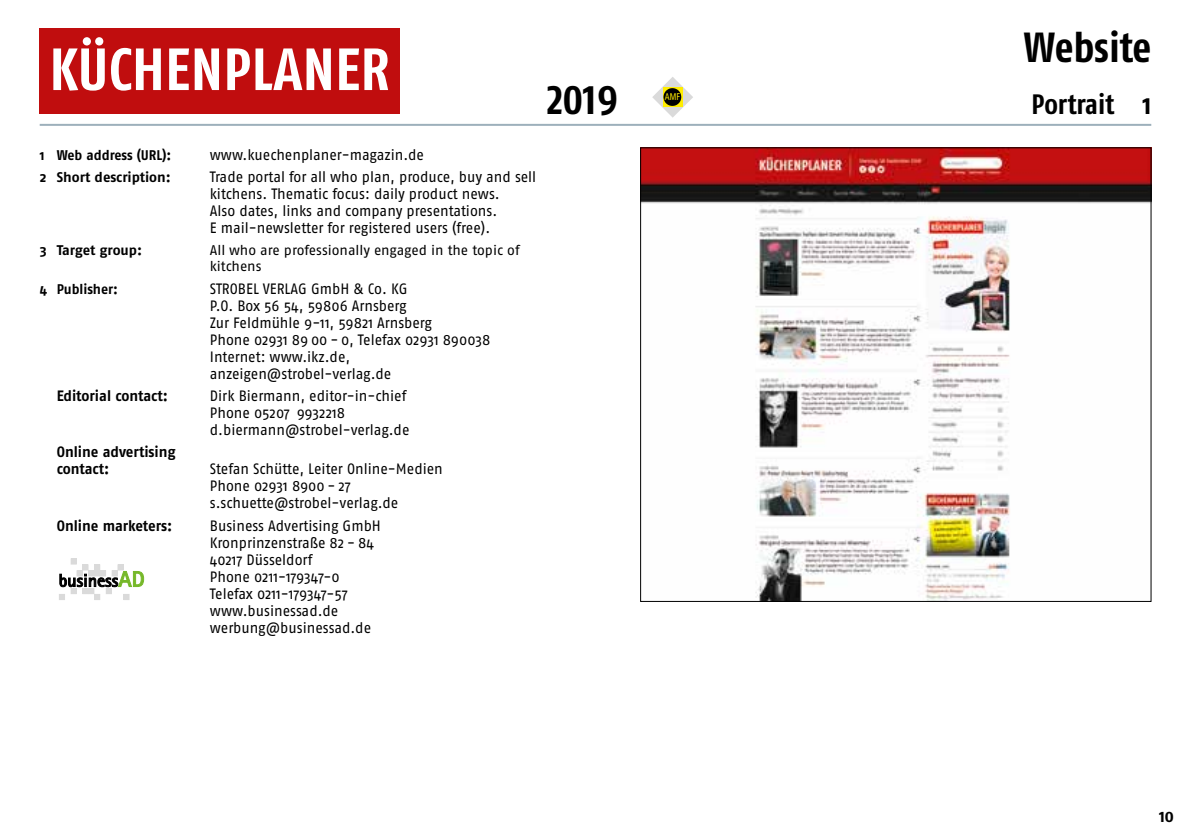
<style>
.page{position:relative;width:1191px;height:840px;background:#fff}
.page>*{position:absolute;margin:0;border:0;box-sizing:border-box;transform-origin:0 0}
.t1{font:700 condensed 42px "Fago OT";letter-spacing:-.005em;color:#000}
.t2{font:700 condensed 28px "Fago OT";color:#000}
.t3{font:700 condensed 18px "Fago OT";color:#000}
.t4{font:15px/17px "Fago OT";color:#000;scale:.95 1}
.t5{font:700 15px/17px "Fago OT";letter-spacing:-.005em;color:#000;scale:.95 1}
.t6{font:14px/16px "Fago OT";color:#000}
.t7{font:700 14px "Fago OT";letter-spacing:-.005em;color:#000}
.t8{font:700 14px "Fago OT";letter-spacing:-.005em;color:#000;scale:.95 1}
.t9{font:condensed 9.6px "Frutiger";color:#ffed00;scale:.88 1}
</style>
<div class="page">
<hr style="left:40px;top:124px;width:1111px;height:2px;background:#9db0bb">
<div style="left:40px;top:28px;width:360px;height:85px;background:#c00d0e"></div>
<svg style="left:53px;top:37px;width:335px;height:54px"></svg>
<svg style="left:652px;top:77px;width:41px;height:41px"></svg>
<svg style="left:59px;top:558px;width:85px;height:41px"></svg>
<img style="left:642px;top:149px;width:507px;height:450px">
<h1 class="t1" style="left:547px;top:73px;width:73px">2019</h1>
<p class="t9" style="left:665px;top:91px;width:19px">AMF</p>
<p class="t8" style="left:40px;top:146px;width:140px">1 Web address (URL):</p>
<p class="t4" style="left:210px;top:146px;width:227px">www.kuechenplaner-magazin.de</p>
<p class="t7" style="left:40px;top:169px;width:133px">2 Short description:</p>
<p class="t4" style="left:210px;top:168px;width:345px">Trade portal for all who plan, produce, buy and sell kitchens. Thematic focus: daily product news.<br>Also dates, links and company presentations.<br>E mail-newsletter for registered users (free).</p>
<p class="t7" style="left:40px;top:241px;width:104px">3 Target group:</p>
<p class="t6" style="left:210px;top:242px;width:311px">All who are professionally engaged in the topic of kitchens</p>
<p class="t8" style="left:40px;top:280px;width:84px">4 Publisher:</p>
<p class="t4" style="left:210px;top:280px;width:297px">STROBEL VERLAG GmbH &amp; Co. KG<br>P.O. Box 56 54, 59806 Arnsberg<br>Zur Feldmühle 9-11, 59821 Arnsberg<br>Phone 02931 89 00 - 0, Telefax 02931 890038<br>Internet: www.ikz.de, anzeigen@strobel-verlag.de</p>
<p class="t5" style="left:57px;top:387px;width:119px">Editorial contact:</p>
<p class="t4" style="left:210px;top:387px;width:212px">Dirk Biermann, editor-in-chief<br>Phone 05207 9932218 d.biermann@strobel-verlag.de</p>
<p class="t5" style="left:57px;top:443px;width:127px">Online advertising contact:</p>
<p class="t4" style="left:210px;top:460px;width:247px">Stefan Schütte, Leiter Online-Medien<br>Phone 02931 8900 - 27 s.schuette@strobel-verlag.de</p>
<p class="t5" style="left:57px;top:517px;width:123px">Online marketers:</p>
<p class="t4" style="left:210px;top:517px;width:182px">Business Advertising GmbH<br>Kronprinzenstraße 82 - 84<br>40217 Düsseldorf<br>Phone 0211-179347-0<br>Telefax 0211-179347-57 www.businessad.de werbung@businessad.de</p>
<h1 class="t1" style="left:1024px;top:22px;width:129px">Website</h1>
<h2 class="t2" style="left:1031px;top:87px;width:121px">Portrait 1</h2>
<p class="t3" style="left:1159px;top:804px;width:16px">10</p>
</div>
